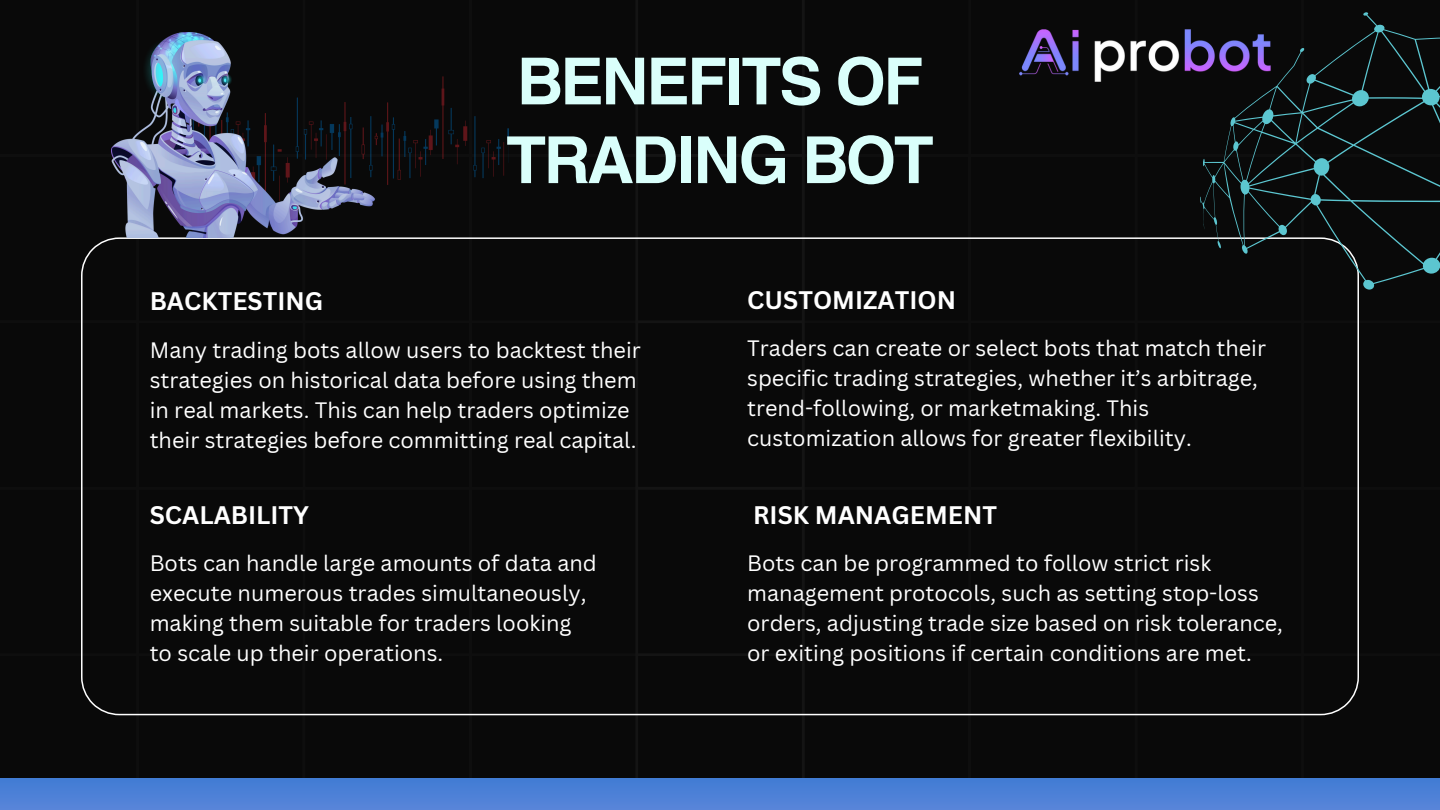
<style>
.page{position:relative;width:1440px;height:810px;background:#fff}
.page>*{position:absolute;margin:0;border:0;box-sizing:border-box;transform-origin:0 0}
.t1{font:700 65px/78.8px "Helvetica World";letter-spacing:-.035em;color:#dafffb}
.t2{font:700 24.7px "Canva Sans";color:#fff}
.t3{font:21.7px/30px "Canva Sans";color:#fff}
</style>
<div class="page">
<div style="left:0;top:0;width:635px;height:778px;background:#090909"></div>
<div style="left:635px;top:0;width:805px;height:778px;background:#090909"></div>
<div style="left:81px;top:237px;width:1278px;height:478px;background:#090909"></div>
<div style="left:0;top:778px;width:1440px;height:32px;background:#4c80d6"></div>
<img style="left:374px;top:75px;width:135px;height:126px">
<img style="left:112px;top:32px;width:262px;height:205px">
<svg style="left:1200px;top:12px;width:240px;height:324px;background:#0f1515"></svg>
<img style="left:1019px;top:30px;width:251px;height:51px">
<p class="t1" style="left:506px;top:35px;width:429px">BENEFITS OF<br>TRADING BOT</p>
<p class="t2" style="left:150px;top:284px;width:175px">BACKTESTING</p>
<p class="t2" style="left:747px;top:282px;width:210px">CUSTOMIZATION</p>
<h1 class="t3" style="left:150px;top:334px;width:493px">Many trading bots allow users to backtest their strategies on historical data before using them in real markets. This can help traders optimize their strategies before committing real capital.</h1>
<p class="t3" style="left:747px;top:333px;width:520px">Traders can create or select bots that match their specific trading strategies, whether it’s arbitrage, trend-following, or marketmaking. This customization allows for greater flexibility.</p>
<p class="t2" style="left:150px;top:497px;width:161px">SCALABILITY</p>
<p class="t2" style="left:753px;top:497px;width:245px">RISK MANAGEMENT</p>
<h2 class="t3" style="left:150px;top:548px;width:449px">Bots can handle large amounts of data and execute numerous trades simultaneously, making them suitable for traders looking to scale up their operations.</h2>
<p class="t3" style="left:747px;top:548px;width:537px">Bots can be programmed to follow strict risk management protocols, such as setting stop-loss orders, adjusting trade size based on risk tolerance, or exiting positions if certain conditions are met.</p>
</div>
